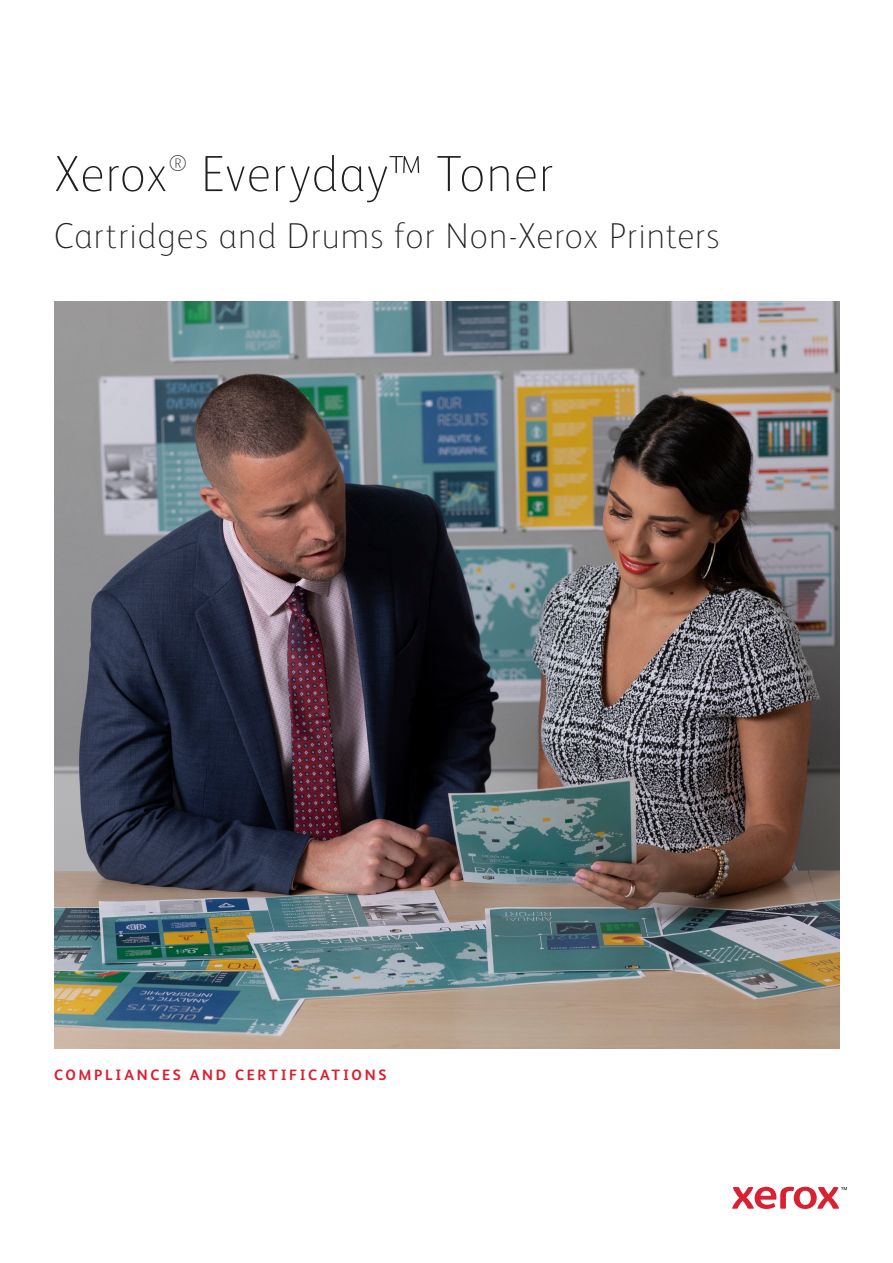
<style>
.page{position:relative;width:893px;height:1263px;background:#fff}
.page>*{position:absolute;margin:0;border:0;box-sizing:border-box;transform-origin:0 0}
.Page_Title{font:100 51px "Xerox Sans";letter-spacing:.025em;color:#231f20}
.Page_Title-2{font:100 36px "Xerox Sans";letter-spacing:.03em;color:#231f20}
.Page_Title-3{font:100 22.8px "Xerox Sans";color:#231f20}
.Body_Subhead{font:700 15px "Xerox Sans";letter-spacing:.18em;color:#db1e30}
</style>
<div class="page">
<img style="left:54px;top:302px;width:785px;height:747px">
<svg style="left:732px;top:1187px;width:115px;height:22px"></svg>
<p class="Page_Title" style="left:54px;top:140px;width:115px">Xerox</p>
<p class="Page_Title-3" style="left:169px;top:148px;width:20px">®</p>
<p class="Page_Title" style="left:201px;top:140px;width:353px">Everyday™ Toner</p>
<p class="Page_Title-2" style="left:54px;top:212px;width:667px">Cartridges and Drums for Non-Xerox Printers</p>
<p class="Body_Subhead" style="left:54px;top:1064px;width:334px">COMPLIANCES AND CERTIFICATIONS</p>
</div>
